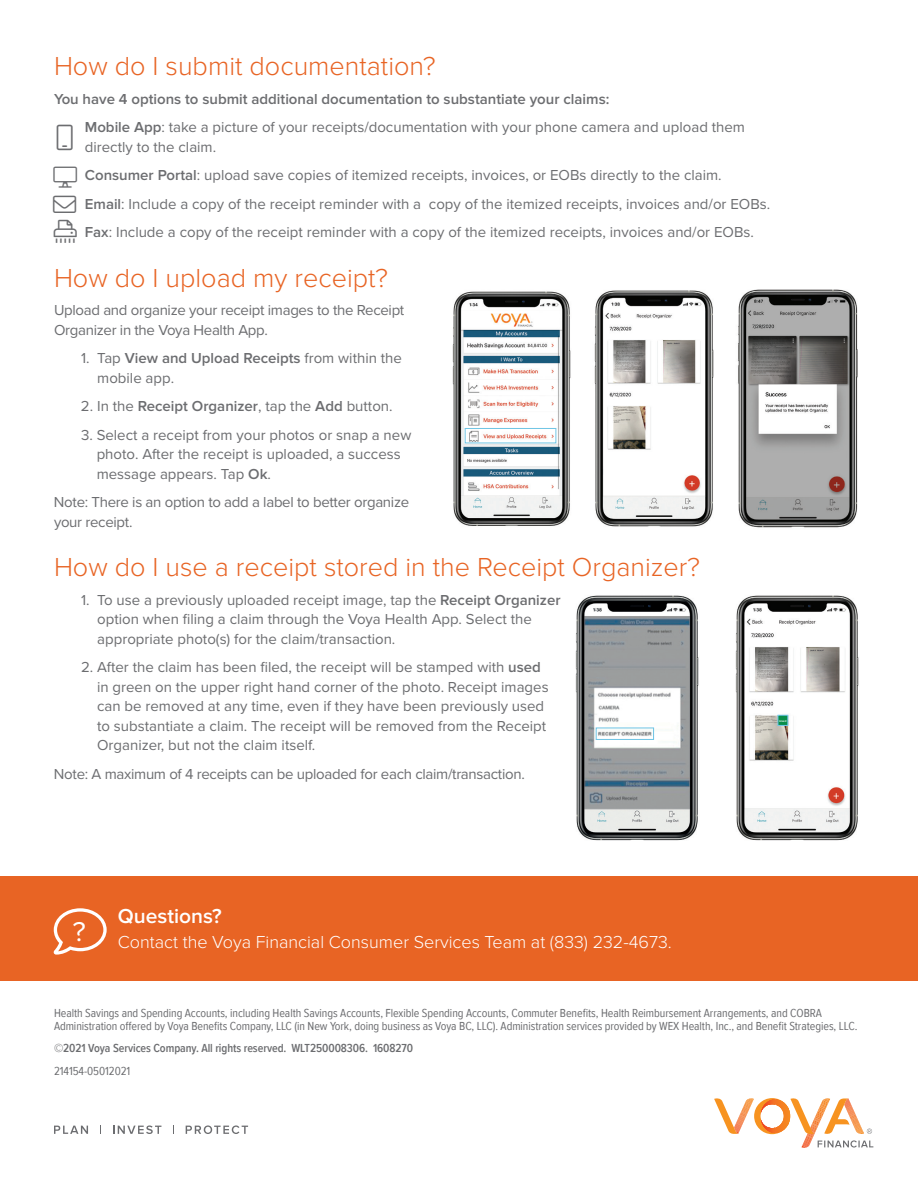
<style>
.page{position:relative;width:918px;height:1188px;background:#fff}
.page>*{position:absolute;margin:0;border:0;box-sizing:border-box;transform-origin:0 0}
.t1{font:300 52.95px "Font Awesome 5 Pro";color:#fff}
.Body__Proxima{font:28.2px "Proxima Nova";color:#fff}
.V-Subhead_Text{font:300 27px "Proxima Nova";color:#e86424}
.t2{font:300 25.5px "Font Awesome 5 Pro";color:#6c6d70}
.t3{font:300 23.1px "Font Awesome 5 Pro";color:#6c6d70}
.Body__Proxima-2{font:600 21px "Proxima Nova";color:#fff}
.Body__Proxima-3{font:300 18px "Proxima Nova";color:#fff}
.V-Body_Text{font:15px/19.5px "Proxima Nova";color:#6c6d70}
.V-Body_Text-2{font:15px/19.5px "Proxima Nova";letter-spacing:-.02em;color:#6c6d70}
.V-Body_Text-3{font:600 15px "Proxima Nova";color:#6c6d70}
.t4{font:12px/13.5px "Proxima Nova Cond";letter-spacing:-.005em;color:#6c6d70}
.t5{font:600 12px "Proxima Nova Cond";letter-spacing:-.005em;color:#6c6d70}
.V-Subhead_Text-2{font:600 3.15px "Proxima Nova";color:#fff}
.s1{font-weight:600}
</style>
<div class="page">
<svg style="left:54px;top:1126px;width:34px;height:8px"></svg>
<svg style="left:113px;top:1125px;width:48px;height:9px"></svg>
<svg style="left:186px;top:1125px;width:62px;height:9px"></svg>
<svg style="left:714px;top:1098px;width:159px;height:50px"></svg>
<img style="left:594px;top:290px;width:120px;height:237px">
<img style="left:452px;top:291px;width:119px;height:235px">
<div style="left:465px;top:428px;width:91px;height:15px;border:1px solid #72c6e5"></div>
<img style="left:738px;top:289px;width:120px;height:239px">
<img style="left:575px;top:595px;width:124px;height:246px">
<img style="left:735px;top:595px;width:124px;height:246px">
<div style="left:778px;top:716px;width:10px;height:9px;background:#098e4a"></div>
<div style="left:777px;top:715px;width:11px;height:11px;border:1px solid #72c6e5"></div>
<div style="left:596px;top:727px;width:58px;height:13px;border:1px solid #72c6e5"></div>
<div style="left:0;top:876px;width:918px;height:105px;background:#e86424"></div>
<p class="V-Subhead_Text" style="left:54px;top:51px;width:383px">How do I submit documentation?</p>
<p class="V-Body_Text-3" style="left:54px;top:90px;width:557px">You have 4 options to submit additional documentation to substantiate your claims:</p>
<p class="V-Body_Text" style="left:85px;top:117px;width:662px"><span class="s1">Mobile App</span>: take a picture of your receipts/documentation with your phone camera and upload them directly to the claim.</p>
<p class="V-Body_Text" style="left:85px;top:165px;width:638px"><span class="s1">Consumer Portal</span>: upload save copies of itemized receipts, invoices, or EOBs directly to the claim.</p>
<p class="V-Body_Text" style="left:85px;top:193px;width:687px"><span class="s1">Email</span>: Include a copy of the receipt reminder with a copy of the itemized receipts, invoices and/or EOBs.</p>
<p class="V-Body_Text" style="left:85px;top:222px;width:671px"><span class="s1">Fax</span>: Include a copy of the receipt reminder with a copy of the itemized receipts, invoices and/or EOBs.</p>
<p class="V-Subhead_Text" style="left:54px;top:262px;width:336px">How do I upload my receipt?</p>
<p class="V-Body_Text-2" style="left:54px;top:300px;width:352px">Upload and organize your receipt images to the Receipt<br>Organizer in the Voya Health App.</p>
<p class="V-Body_Text" style="left:97px;top:348px;width:306px;text-indent:-16px">1. Tap <span class="s1">View and Upload Receipts</span> from within the mobile app.</p>
<p class="V-Body_Text" style="left:81px;top:396px;width:313px">2. In the <span class="s1">Receipt Organizer</span>, tap the <span class="s1">Add</span> button.</p>
<p class="V-Body_Text" style="left:97px;top:424px;width:316px;text-indent:-16px">3. Select a receipt from your photos or snap a new photo. After the receipt is uploaded, a success message appears. Tap <span class="s1">Ok</span>.</p>
<p class="V-Body_Text-2" style="left:54px;top:492px;width:357px">Note: There is an option to add a label to better organize your receipt.</p>
<p class="V-Subhead_Text" style="left:54px;top:552px;width:647px">How do I use a receipt stored in the Receipt Organizer?</p>
<p class="V-Body_Text" style="left:97px;top:589px;width:465px;text-indent:-16px">1. To use a previously uploaded receipt image, tap the <span class="s1">Receipt Organizer </span>option when filing a claim through the Voya Health App. Select the appropriate photo(s) for the claim/transaction.</p>
<p class="V-Body_Text" style="left:97px;top:657px;width:453px;text-indent:-16px">2. After the claim has been filed, the receipt will be stamped with <span class="s1">used </span>in green on the upper right hand corner of the photo. Receipt images can be removed at any time, even if they have been previously used to substantiate a claim. The receipt will be removed from the Receipt Organizer, but not the claim itself.</p>
<p class="V-Body_Text-2" style="left:54px;top:763px;width:472px">Note: A maximum of 4 receipts can be uploaded for each claim/transaction.</p>
<p class="t2" style="left:57px;top:125px;width:17px">□●■□</p>
<p class="t3" style="left:53px;top:193px;width:25px">■❖●□</p>
<p class="V-Subhead_Text-2" style="left:779px;top:719px;width:9px">Used</p>
<p class="t1" style="left:54px;top:905px;width:55px">□■▼</p>
<p class="Body__Proxima" style="left:73px;top:911px;width:15px">?</p>
<p class="Body__Proxima-2" style="left:118px;top:904px;width:105px">Questions?</p>
<p class="Body__Proxima-3" style="left:118px;top:932px;width:556px">Contact the Voya Financial Consumer Services Team at (833) 232-4673.</p>
<p class="t4" style="left:54px;top:1005px;width:805px">Health Savings and Spending Accounts, including Health Savings Accounts, Flexible Spending Accounts, Commuter Benefits, Health Reimbursement Arrangements, and COBRA<br>Administration offered by Voya Benefits Company, LLC (in New York, doing business as Voya BC, LLC). Administration services provided by WEX Health, Inc., and Benefit Strategies, LLC.</p>
<p class="t5" style="left:54px;top:1039px;width:361px">©2021 Voya Services Company. All rights reserved. WLT250008306. 1608270</p>
<p class="t4" style="left:54px;top:1063px;width:78px">214154-05012021</p>
</div>
